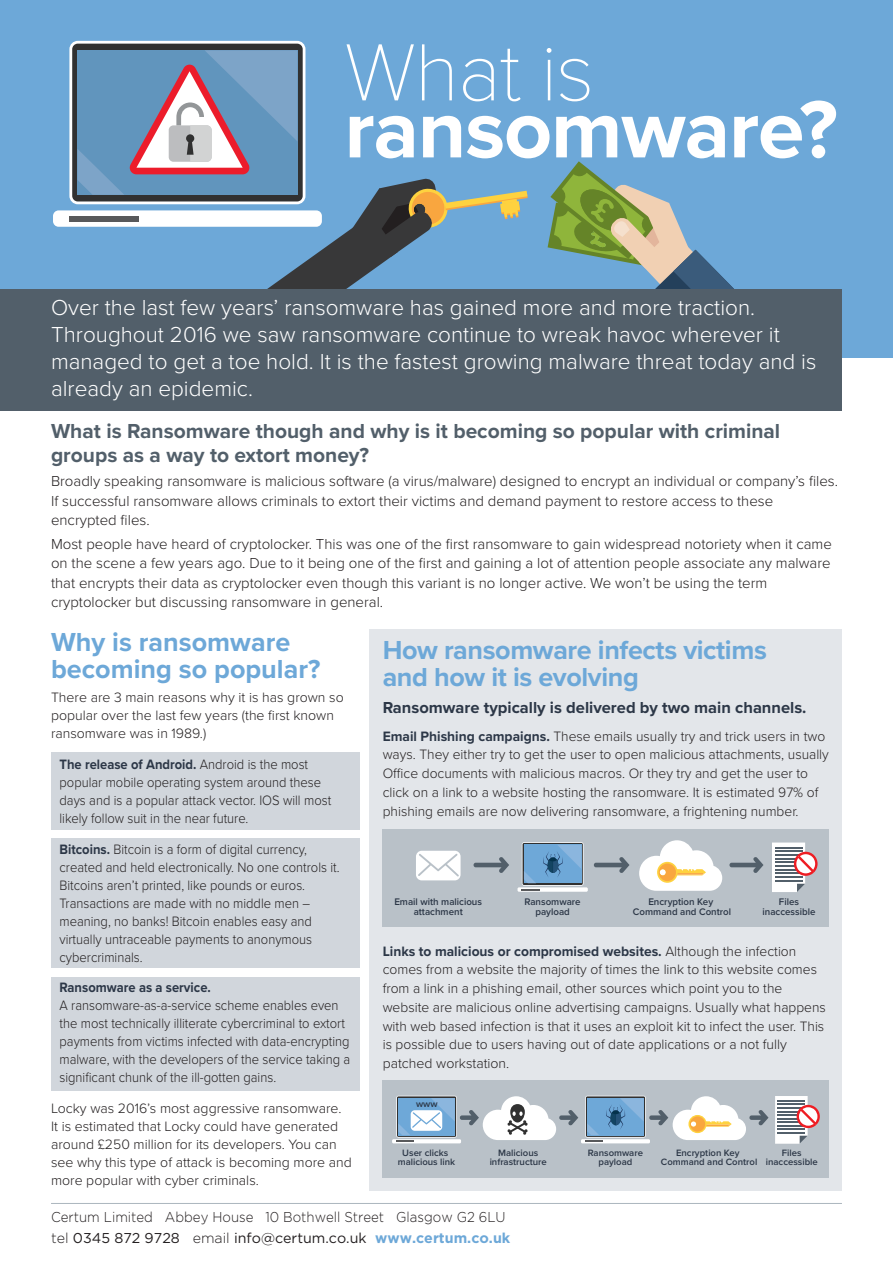
<style>
.page{position:relative;width:893px;height:1263px;background:#fff}
.page>*{position:absolute;margin:0;border:0;box-sizing:border-box;transform-origin:0 0}
.t1{font:700 84px "Proxima Nova";letter-spacing:-.015em;color:#fff}
.t2{font:100 84px "Proxima Nova T";letter-spacing:-.015em;color:#fff}
.t3{font:700 27px/27px "Proxima Nova";letter-spacing:-.015em;color:#6da8d8}
.t4{font:300 22.5px/27px "Proxima Nova";color:#fff}
.t5{font:700 21px/24.8px "Proxima Nova";color:#525f6a}
.t6{font:700 16.5px "Proxima Nova";color:#2c3747}
.t7{font:300 15px/19.5px "Proxima Nova";color:#231f20}
.t8{font:300 14.25px/20.4px "Gotham";color:#231f20;scale:.93 1}
.t9{font:300 14.1px/18.8px "Proxima Nova";color:#231f20}
.t10{font:300 14.1px/18px "Proxima Nova";color:#231f20;scale:.92 1}
.t11{font:700 14.1px "Proxima Nova";color:#2c3747;scale:.92 1}
.t12{font:600 9.9px/9.9px "Proxima Nova";color:#2c3747;text-align:center}
.t13{font:600 9.6px/9.6px "Proxima Nova";color:#2c3747;text-align:center}
.s1{font-weight:700;color:#2c3747}
.s2{font-weight:400}
.s3{font-weight:700;color:#6da8d8}
</style>
<div class="page">
<div style="left:51px;top:753px;width:308px;height:77px;background:#d1d6dc"></div>
<div style="left:51px;top:838px;width:308px;height:130px;background:#d1d6dc"></div>
<div style="left:51px;top:977px;width:308px;height:113px;background:#d1d6dc"></div>
<div style="left:0;top:0;width:893px;height:357px;background:#6da8d8"></div>
<svg style="left:69px;top:41px;width:236px;height:163px;fill:#fff"></svg>
<div style="left:72px;top:44px;width:231px;height:157px;background:#313131;border-radius:6px"></div>
<div style="left:53px;top:210px;width:269px;height:17px;background:#fff;border-radius:6px"></div>
<svg style="left:77px;top:50px;width:220px;height:145px"></svg>
<svg style="left:548px;top:161px;width:186px;height:128px"></svg>
<svg style="left:53px;top:214px;width:338px;height:75px"></svg>
<svg style="left:352px;top:178px;width:176px;height:79px"></svg>
<div style="left:0;top:289px;width:842px;height:121px;background:#525f6a"></div>
<div style="left:370px;top:629px;width:472px;height:562px;background:#e3e6ea"></div>
<div style="left:383px;top:1080px;width:446px;height:98px;background:#b9c1c8"></div>
<hr style="left:581px;top:1139px;width:69px;height:4px;background:#fff">
<svg style="left:775px;top:1096px;width:45px;height:48px"></svg>
<svg style="left:585px;top:1096px;width:183px;height:46px"></svg>
<hr style="left:392px;top:1139px;width:69px;height:4px;background:#fff">
<svg style="left:396px;top:1096px;width:182px;height:46px"></svg>
<div style="left:383px;top:829px;width:446px;height:98px;background:#b9c1c8"></div>
<svg style="left:522px;top:842px;width:61px;height:44px"></svg>
<svg style="left:523px;top:843px;width:60px;height:42px"></svg>
<div style="left:524px;top:845px;width:57px;height:38px;background:#6ea8d8"></div>
<svg style="left:524px;top:871px;width:12px;height:12px"></svg>
<div style="left:517px;top:887px;width:71px;height:5px;background:#fff"></div>
<svg style="left:522px;top:889px;width:18px;height:1px"></svg>
<svg style="left:543px;top:845px;width:38px;height:32px"></svg>
<svg style="left:772px;top:842px;width:46px;height:50px"></svg>
<svg style="left:639px;top:840px;width:83px;height:51px"></svg>
<svg style="left:416px;top:851px;width:45px;height:29px"></svg>
<svg style="left:474px;top:857px;width:35px;height:16px"></svg>
<svg style="left:594px;top:857px;width:35px;height:16px"></svg>
<svg style="left:729px;top:857px;width:34px;height:16px"></svg>
<hr style="left:51px;top:1203px;width:791px;height:1px;background:#acb6be">
<h1 class="t2" style="left:344px;top:37px;width:251px">What is</h1>
<h1 class="t1" style="left:344px;top:100px;width:495px">ransomware?</h1>
<p class="t4" style="left:51px;top:297px;width:767px">Over the last few years’ ransomware has gained more and more traction.<br>Throughout 2016 we saw ransomware continue to wreak havoc wherever it managed to get a toe hold. It is the fastest growing malware threat today and is already an epidemic.</p>
<h3 class="t5" style="left:51px;top:420px;width:731px">What is Ransomware though and why is it becoming so popular with criminal groups as a way to extort money?</h3>
<p class="t7" style="left:51px;top:473px;width:789px">Broadly speaking ransomware is malicious software (a virus/malware) designed to encrypt an individual or company’s files.<br>If successful ransomware allows criminals to extort their victims and demand payment to restore access to these encrypted files.</p>
<p class="t7" style="left:51px;top:536px;width:782px">Most people have heard of cryptolocker. This was one of the first ransomware to gain widespread notoriety when it came on the scene a few years ago. Due to it being one of the first and gaining a lot of attention people associate any malware that encrypts their data as cryptolocker even though this variant is no longer active. We won’t be using the term cryptolocker but discussing ransomware in general.</p>
<h2 class="t3" style="left:51px;top:630px;width:271px">Why is ransomware becoming so popular?</h2>
<p class="t9" style="left:51px;top:690px;width:294px;line-height:18px">There are 3 main reasons why it is has grown so popular over the last few years (the first known ransomware was in 1989.)</p>
<p class="t10" style="left:60px;top:756px;width:297px"><span class="s1">The release of Android.</span> Android is the most popular mobile operating system around these days and is a popular attack vector. IOS will most likely follow suit in the near future.</p>
<p class="t10" style="left:60px;top:841px;width:306px"><span class="s1">Bitcoins.</span> Bitcoin is a form of digital currency, created and held electronically. No one controls it.<br>Bitcoins aren’t printed, like pounds or euros.<br>Transactions are made with no middle men – meaning, no banks! Bitcoin enables easy and virtually untraceable payments to anonymous cybercriminals.</p>
<p class="t11" style="left:60px;top:983px;width:166px">Ransomware as a service.</p>
<p class="t10" style="left:60px;top:998px;width:317px">A ransomware-as-a-service scheme enables even the most technically illiterate cybercriminal to extort payments from victims infected with data-encrypting malware, with the developers of the service taking a significant chunk of the ill-gotten gains.</p>
<p class="t9" style="left:51px;top:1101px;width:302px;line-height:18px">Locky was 2016’s most aggressive ransomware.<br>It is estimated that Locky could have generated around £250 million for its developers. You can see why this type of attack is becoming more and more popular with cyber criminals.</p>
<h2 class="t3" style="left:383px;top:639px;width:386px">How ransomware infects victims and how it is evolving</h2>
<p class="t6" style="left:383px;top:702px;width:425px">Ransomware typically is delivered by two main channels.</p>
<p class="t9" style="left:383px;top:728px;width:448px"><span class="s1">Email Phishing campaigns.</span> These emails usually try and trick users in two ways. They either try to get the user to open malicious attachments, usually Office documents with malicious macros. Or they try and get the user to click on a link to a website hosting the ransomware. It is estimated 97% of phishing emails are now delivering ransomware, a frightening number.</p>
<p class="t12" style="left:394px;top:896px;width:89px">Email with malicious attachment</p>
<p class="t12" style="left:524px;top:896px;width:58px">Ransomware payload</p>
<p class="t12" style="left:633px;top:896px;width:100px">Encryption Key<br>Command and Control</p>
<p class="t12" style="left:762px;top:896px;width:55px">Files inaccessible</p>
<p class="t9" style="left:383px;top:943px;width:445px"><span class="s1">Links to malicious or compromised websites.</span> Although the infection comes from a website the majority of times the link to this website comes from a link in a phishing email, other sources which point you to the website are malicious online advertising campaigns. Usually what happens with web based infection is that it uses an exploit kit to infect the user. This is possible due to users having out of date applications or a not fully patched workstation.</p>
<p class="t13" style="left:416px;top:1099px;width:23px">www</p>
<p class="t13" style="left:398px;top:1148px;width:59px">User clicks malicious link</p>
<p class="t13" style="left:661px;top:1148px;width:98px">Encryption Key<br>Command and Control</p>
<p class="t13" style="left:766px;top:1148px;width:54px">Files inaccessible</p>
<p class="t13" style="left:490px;top:1148px;width:59px">Malicious infrastructure</p>
<p class="t13" style="left:588px;top:1148px;width:57px">Ransomware payload</p>
<p class="t8" style="left:51px;top:1208px;width:495px">Certum Limited Abbey House 10 Bothwell Street Glasgow G2 6LU tel <span class="s2">0345 872 9728</span> email <span class="s2">info@certum.co.uk</span> <span class="s3">www.certum.co.uk</span></p>
</div>
